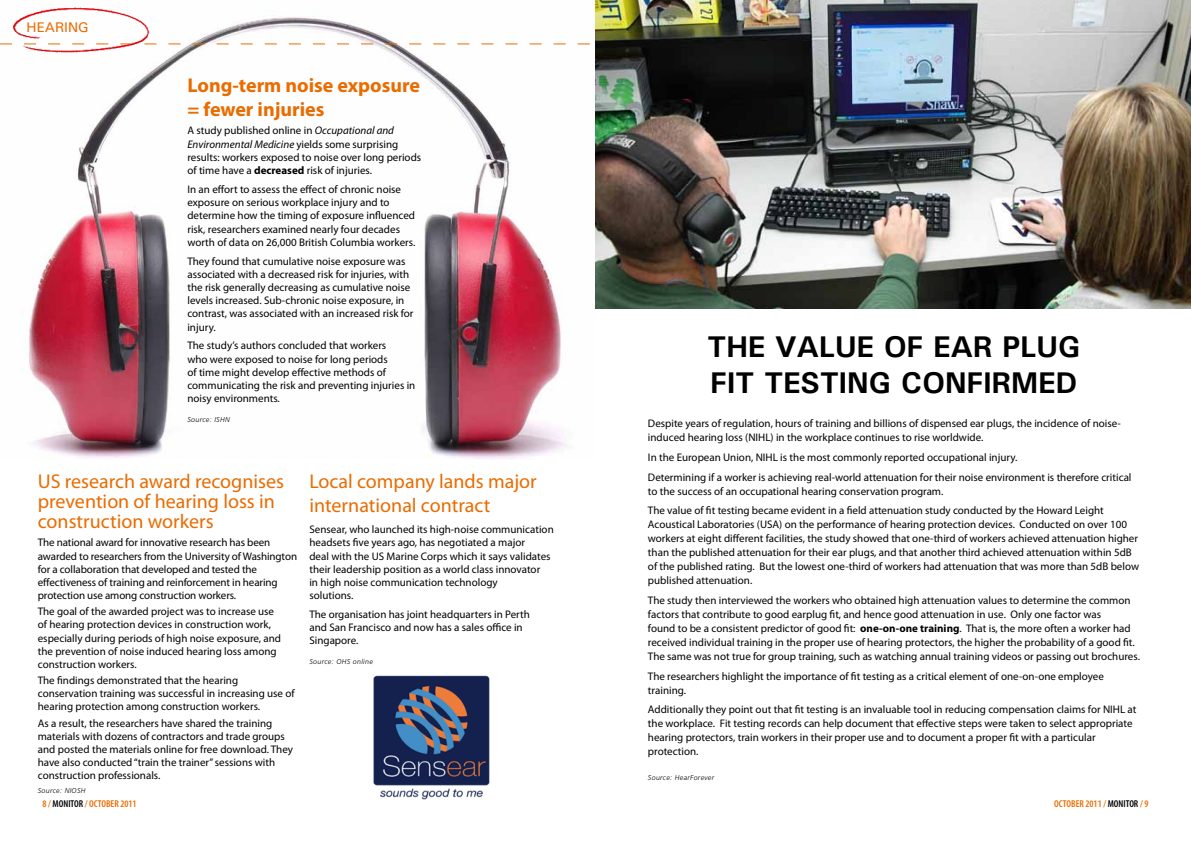
<style>
.page{position:relative;width:1191px;height:842px;background:#fff}
.page>*{position:absolute;margin:0;border:0;box-sizing:border-box;transform-origin:0 0}
.t1{font:700 30px/36px "Utah";color:#000}
.t2{font:20px/20px "Myriad Pro";color:#e96c00}
.t3{font:700 20px/24px "Myriad Pro";color:#e96c00}
.t4{font:14px "Utah";color:#e96c00}
.t5{font:11px/13.2px "Myriad Pro";color:#000}
.t6{font:600 condensed 10px "Myriad Pro";color:#e96c00}
.t7{font:italic 300 7px "Frutiger";letter-spacing:.05em;color:#000}
.s1{font-style:italic}
.s2{font-weight:700}
.s3{color:#000}
</style>
<div class="page">
<img style="left:0;top:7px;width:590px;height:452px">
<svg style="left:0;top:43px;width:590px;height:1px"></svg>
<img style="left:595px;top:0;width:596px;height:308px">
<img style="left:373px;top:675px;width:117px;height:124px">
<p class="t4" style="left:27px;top:19px;width:63px">HEARING</p>
<h2 class="t3" style="left:187px;top:72px;width:234px">Long-term noise exposure = fewer injuries</h2>
<p class="t5" style="left:187px;top:124px;width:235px">A study published online in <span class="s1">Occupational and Environmental Medicine</span> yields some surprising results: workers exposed to noise over long periods of time have a <span class="s2">decreased</span> risk of injuries.</p>
<p class="t5" style="left:187px;top:182px;width:229px">In an effort to assess the effect of chronic noise exposure on serious workplace injury and to determine how the timing of exposure influenced risk, researchers examined nearly four decades worth of data on 26,000 British Columbia workers.</p>
<p class="t5" style="left:187px;top:254px;width:228px">They found that cumulative noise exposure was associated with a decreased risk for injuries, with the risk generally decreasing as cumulative noise levels increased. Sub-chronic noise exposure, in contrast, was associated with an increased risk for injury.</p>
<p class="t5" style="left:187px;top:339px;width:229px">The study’s authors concluded that workers<br>who were exposed to noise for long periods<br>of time might develop effective methods of communicating the risk and preventing injuries in noisy environments.</p>
<p class="t7" style="left:187px;top:416px;width:44px">Source: ISHN</p>
<h2 class="t2" style="left:38px;top:470px;width:248px">US research award recognises prevention of hearing loss in construction workers</h2>
<p class="t5" style="left:38px;top:536px;width:261px">The national award for innovative research has been awarded to researchers from the University of Washington for a collaboration that developed and tested the effectiveness of training and reinforcement in hearing protection use among construction workers.</p>
<p class="t5" style="left:38px;top:605px;width:245px">The goal of the awarded project was to increase use of hearing protection devices in construction work, especially during periods of high noise exposure, and the prevention of noise induced hearing loss among construction workers.</p>
<p class="t5" style="left:38px;top:674px;width:258px">The findings demonstrated that the hearing conservation training was successful in increasing use of hearing protection among construction workers.</p>
<p class="t5" style="left:38px;top:716px;width:257px">As a result, the researchers have shared the training materials with dozens of contractors and trade groups and posted the materials online for free download. They have also conducted “train the trainer” sessions with construction professionals.</p>
<p class="t7" style="left:38px;top:786px;width:49px">Source: NIOSH</p>
<h2 class="t2" style="left:309px;top:468px;width:229px;line-height:24px">Local company lands major international contract</h2>
<p class="t5" style="left:309px;top:523px;width:246px">Sensear, who launched its high-noise communication headsets five years ago, has negotiated a major<br>deal with the US Marine Corps which it says validates their leadership position as a world class innovator<br>in high noise communication technology<br>solutions.</p>
<p class="t5" style="left:309px;top:608px;width:222px">The organisation has joint headquarters in Perth and San Francisco and now has a sales office in<br>Singapore.</p>
<p class="t7" style="left:309px;top:658px;width:65px">Source: OHS online</p>
<h1 class="t1" style="left:707px;top:329px;width:374px">THE VALUE OF EAR PLUG<br>FIT TESTING CONFIRMED</h1>
<p class="t5" style="left:648px;top:416px;width:474px;line-height:14px">Despite years of regulation, hours of training and billions of dispensed ear plugs, the incidence of noise&shy;induced hearing loss (NIHL) in the workplace continues to rise worldwide.</p>
<p class="t5" style="left:648px;top:447px;width:485px;line-height:19.7px">In the European Union, NIHL is the most commonly reported occupational injury.<br>Determining if a worker is achieving real-world attenuation for their noise environment is therefore critical</p>
<p class="t5" style="left:648px;top:481px;width:457px;line-height:19.7px">to the success of an occupational hearing conservation program.<br>The value of fit testing became evident in a field attenuation study conducted by the Howard Leight</p>
<p class="t5" style="left:648px;top:517px;width:492px;line-height:14px">Acoustical Laboratories (USA) on the performance of hearing protection devices. Conducted on over 100 workers at eight different facilities, the study showed that one-third of workers achieved attenuation higher than the published attenuation for their ear plugs, and that another third achieved attenuation within 5dB of the published rating. But the lowest one-third of workers had attenuation that was more than 5dB below published attenuation.</p>
<p class="t5" style="left:648px;top:593px;width:493px;line-height:14px">The study then interviewed the workers who obtained high attenuation values to determine the common factors that contribute to good earplug fit, and hence good attenuation in use. Only one factor was<br>found to be a consistent predictor of good fit: <span class="s2">one-on-one training</span>. That is, the more often a worker had received individual training in the proper use of hearing protectors, the higher the probability of a good fit.<br>The same was not true for group training, such as watching annual training videos or passing out brochures.</p>
<p class="t5" style="left:648px;top:669px;width:457px;line-height:14px">The researchers highlight the importance of fit testing as a critical element of one-on-one employee training.</p>
<p class="t5" style="left:648px;top:702px;width:490px;line-height:14px">Additionally they point out that fit testing is an invaluable tool in reducing compensation claims for NIHL at the workplace. Fit testing records can help document that effective steps were taken to select appropriate hearing protectors, train workers in their proper use and to document a proper fit with a particular protection.</p>
<p class="t7" style="left:648px;top:773px;width:68px">Source: HearForever</p>
<p class="t6" style="left:43px;top:798px;width:96px">8 / <span class="s3">MONITOR</span> / OCTOBER 2011</p>
<p class="t6" style="left:1054px;top:798px;width:96px">OCTOBER 2011 / <span class="s3">MONITOR</span> / 9</p>
</div>
